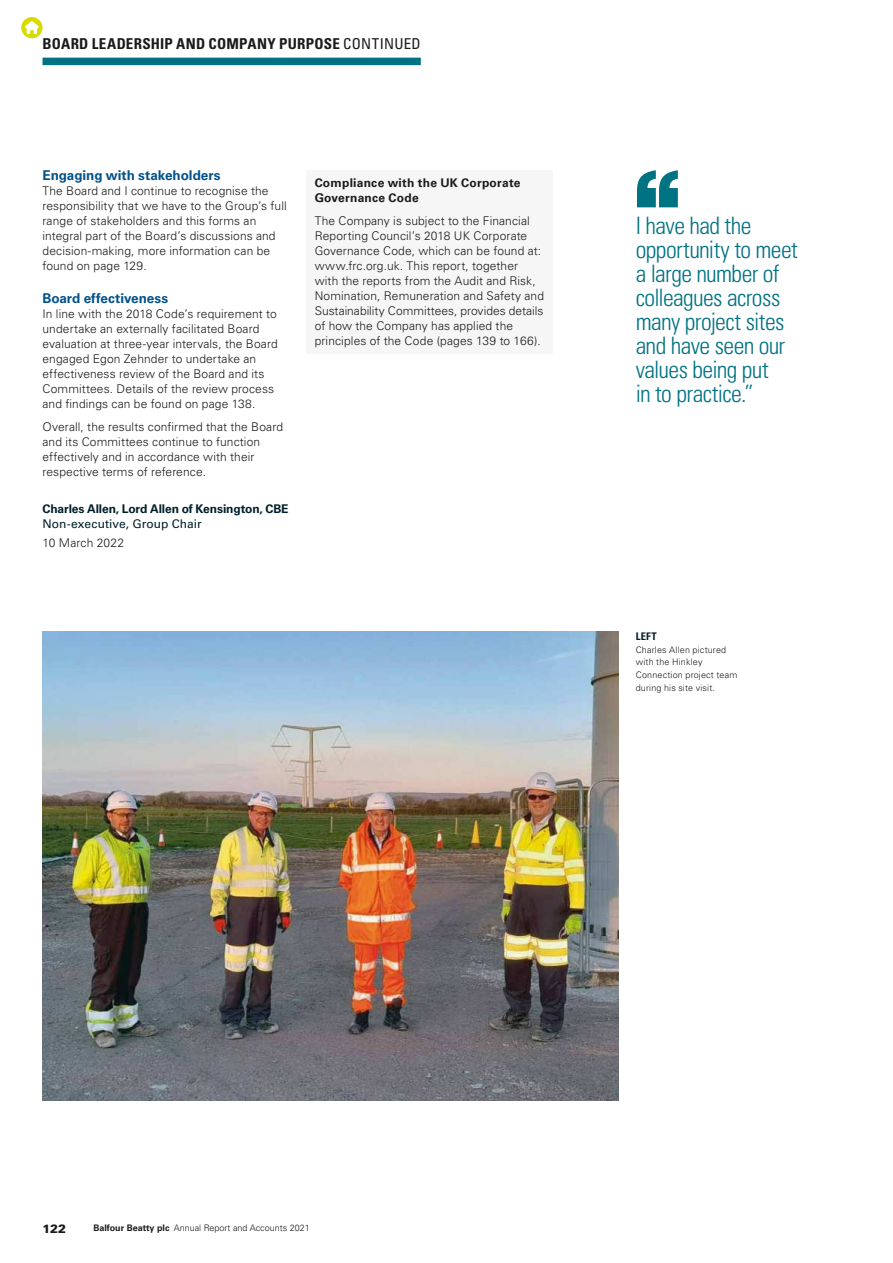
<style>
.page{position:relative;width:893px;height:1263px;background:#fff}
.page>*{position:absolute;margin:0;border:0;box-sizing:border-box;transform-origin:0 0}
.t1{font:300 condensed 24px/24px "Univers LT Pro";letter-spacing:-.025em;color:#007383}
.t2{font:700 condensed 15px "Univers LT Pro";letter-spacing:.015em;color:#1c1b1a}
.t3{font:700 13.5px "Univers LT Pro 65";color:#00528c}
.t4{font:300 12px/15px "Univers LT Pro 45";letter-spacing:.01em;color:#1c1b1a}
.t5{font:700 12px/15px "Univers LT Pro 65";letter-spacing:.02em;color:#1c1b1a}
.t6{font:700 12px "Univers LT Pro 65";letter-spacing:-.01em;color:#001e29}
.t7{font:12px "Univers LT Pro 55 Roman";letter-spacing:.005em;color:#001e29}
.t8{font:900 12px "Univers LT Pro 75";color:#1c1b1a}
.t9{font:700 condensed 10.5px "Univers LT Pro";color:#001e29}
.t10{font:300 9px/12.8px "Univers LT Pro 45";letter-spacing:.015em;color:#1c1b1a}
.s1{font-weight:400}
.s2{font-family:"Univers LT Pro 65";font-weight:700}
</style>
<div class="page">
<svg style="left:21px;top:17px;width:22px;height:21px"></svg>
<div style="left:43px;top:58px;width:378px;height:7px;background:#007383"></div>
<svg style="left:637px;top:170px;width:41px;height:37px"></svg>
<img style="left:43px;top:631px;width:576px;height:469px">
<div style="left:306px;top:170px;width:247px;height:183px;background:#f6f6f6"></div>
<p class="t2" style="left:43px;top:38px;width:380px">BOARD LEADERSHIP AND COMPANY PURPOSE <span class="s1">CONTINUED</span></p>
<p class="t3" style="left:43px;top:170px;width:180px">Engaging with stakeholders</p>
<p class="t4" style="left:43px;top:184px;width:246px">The Board and I continue to recognise the responsibility that we have to the Group’s full range of stakeholders and this forms an integral part of the Board’s discussions and decision-making, more information can be found on page 129.</p>
<p class="t3" style="left:43px;top:293px;width:127px">Board effectiveness</p>
<p class="t4" style="left:43px;top:307px;width:237px">In line with the 2018 Code’s requirement to undertake an externally facilitated Board evaluation at three-year intervals, the Board engaged Egon Zehnder to undertake an effectiveness review of the Board and its Committees. Details of the review process and findings can be found on page 138.</p>
<p class="t4" style="left:43px;top:420px;width:242px">Overall, the results confirmed that the Board and its Committees continue to function effectively and in accordance with their respective terms of reference.</p>
<p class="t6" style="left:43px;top:504px;width:248px">Charles Allen, Lord Allen of Kensington, CBE</p>
<p class="t7" style="left:43px;top:519px;width:161px">Non-executive, Group Chair</p>
<p class="t4" style="left:43px;top:536px;width:83px">10 March 2022</p>
<p class="t5" style="left:315px;top:177px;width:207px">Compliance with the UK Corporate<br>Governance Code</p>
<p class="t4" style="left:315px;top:214px;width:231px">The Company is subject to the Financial Reporting Council’s 2018 UK Corporate Governance Code, which can be found at: www.frc.org.uk. This report, together with the reports from the Audit and Risk, Nomination, Remuneration and Safety and Sustainability Committees, provides details of how the Company has applied the principles of the Code (pages 139 to 166).</p>
<h1 class="t1" style="left:636px;top:215px;width:164px">I have had the opportunity to meet a large number of colleagues across many project sites and have seen our values being put<br>in to practice.”</h1>
<p class="t9" style="left:636px;top:632px;width:23px">LEFT</p>
<p class="t10" style="left:636px;top:644px;width:103px">Charles Allen pictured with the Hinkley<br>Connection project team during his site visit.</p>
<p class="t8" style="left:43px;top:1223px;width:25px">122</p>
<p class="t10" style="left:93px;top:1222px;width:218px"><span class="s2">Balfour Beatty plc</span> Annual Report and Accounts 2021</p>
</div>
